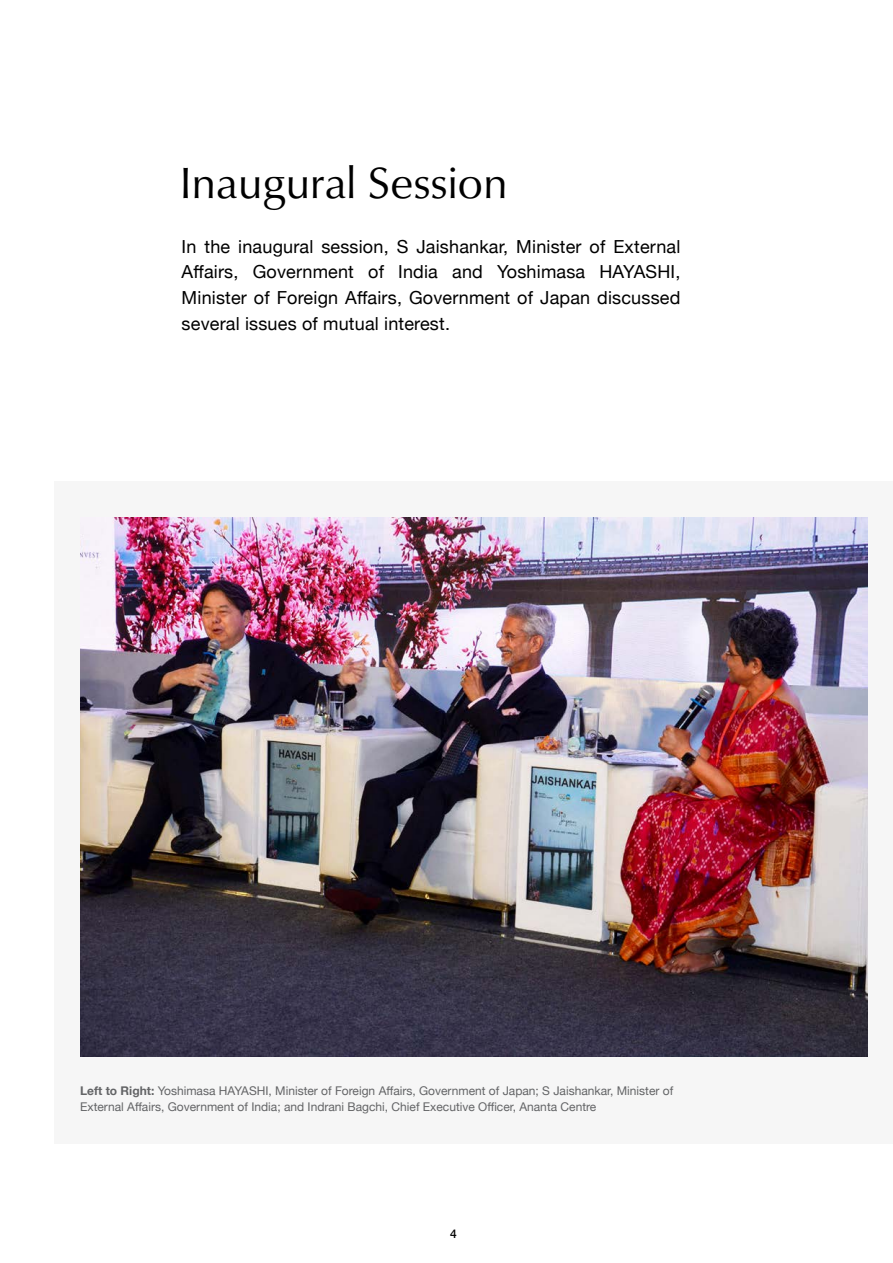
<style>
.page{position:relative;width:893px;height:1263px;background:#fff}
.page>*{position:absolute;margin:0;border:0;box-sizing:border-box;transform-origin:0 0}
.t1{font:45px "Classico URWTOT";color:#000}
.t2{font:18px/25.5px "Helvetica Neue";letter-spacing:.01em;color:#000;text-align:justify}
.t3{font:12px/16.5px "Helvetica Neue";color:#636466}
.t4{font:500 12px "Helvetica Neue";color:#000}
.s1{font-weight:700}
</style>
<div class="page">
<div style="left:54px;top:481px;width:839px;height:663px;background:#f6f6f6"></div>
<img style="left:80px;top:518px;width:788px;height:538px">
<h1 class="t1" style="left:180px;top:155px;width:329px">Inaugural Session</h1>
<h2 class="t2" style="left:182px;top:235px;width:500px">In the inaugural session, S Jaishankar, Minister of External Affairs, Government of India and Yoshimasa HAYASHI, Minister of Foreign Affairs, Government of Japan discussed several issues of mutual interest.</h2>
<p class="t3" style="left:80px;top:1083px;width:594px"><span class="s1">Left to Right:</span> Yoshimasa HAYASHI, Minister of Foreign Affairs, Government of Japan; S Jaishankar, Minister of<br>External Affairs, Government of India; and Indrani Bagchi, Chief Executive Officer, Ananta Centre</p>
<p class="t4" style="left:450px;top:1223px;width:8px">4</p>
</div>
